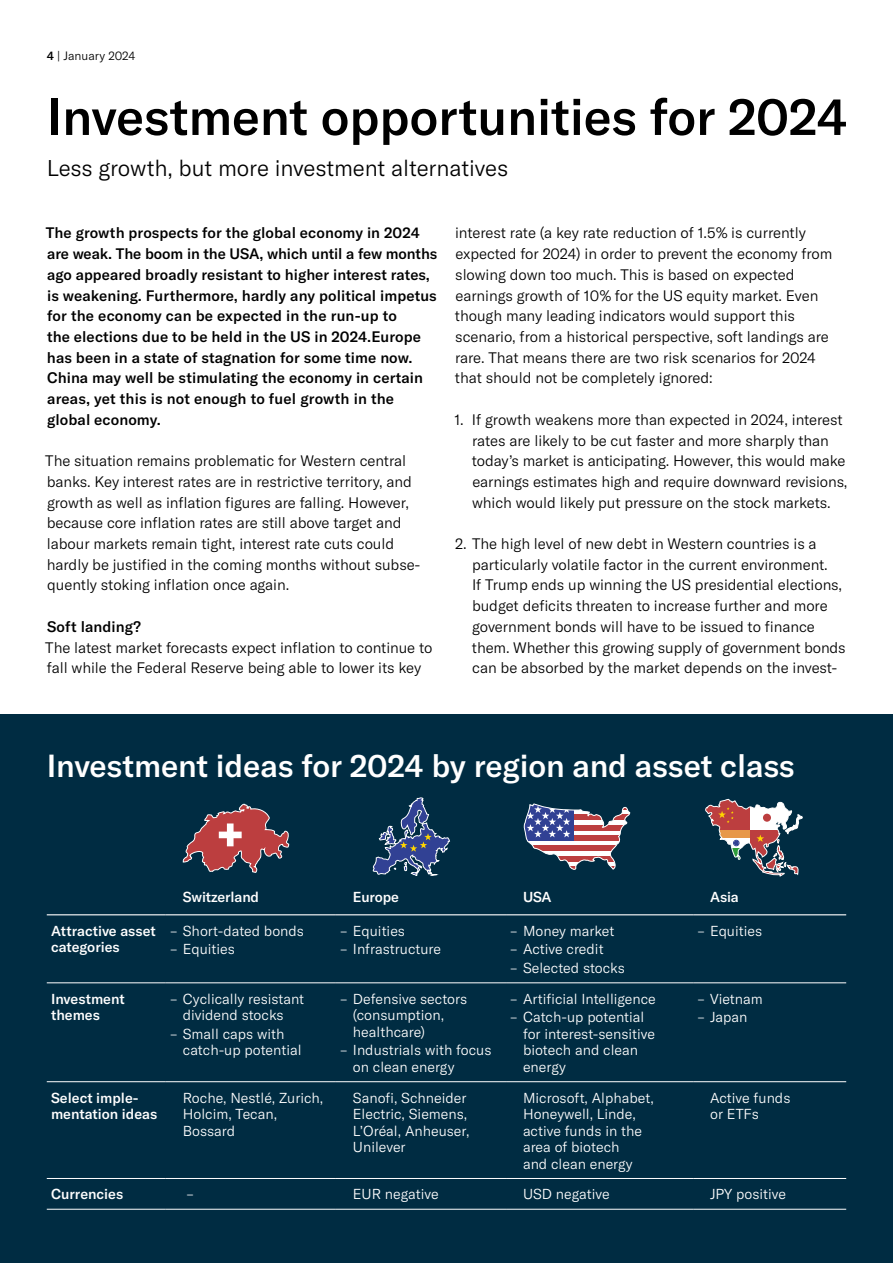
<style>
.page{position:relative;width:893px;height:1263px;background:#fff}
.page>*{position:absolute;margin:0;border:0;box-sizing:border-box;transform-origin:0 0}
.t1{font:500 51px "GT America";letter-spacing:-.005em;color:#000}
.t2{font:500 31.5px "GT America";letter-spacing:-.005em;color:#fff}
.t3{font:300 22.5px "GT America";letter-spacing:-.005em;color:#000}
.t4{font:300 15px/20.7px "GT America";letter-spacing:-.005em;color:#000}
.t5{font:500 15px/20.7px "GT America";letter-spacing:.005em;color:#000}
.t6{font:300 14.25px/16.5px "GT America";color:#fff}
.t7{font:500 14.25px/16.5px "GT America";color:#fff}
.t8{font:300 12px "GT America";color:#000}
.s1{font-weight:500}
</style>
<div class="page">
<div style="left:0;top:715px;width:893px;height:548px;background:#002c42"></div>
<hr style="left:47px;top:914px;width:119px;height:1px;background:#fff">
<hr style="left:166px;top:914px;width:170px;height:1px;background:#fff">
<hr style="left:336px;top:914px;width:170px;height:1px;background:#fff">
<hr style="left:506px;top:914px;width:187px;height:1px;background:#fff">
<hr style="left:693px;top:914px;width:153px;height:1px;background:#fff">
<hr style="left:47px;top:982px;width:119px;height:1px;background:#fff">
<hr style="left:166px;top:982px;width:170px;height:1px;background:#fff">
<hr style="left:336px;top:982px;width:170px;height:1px;background:#fff">
<hr style="left:506px;top:982px;width:187px;height:1px;background:#fff">
<hr style="left:693px;top:982px;width:153px;height:1px;background:#fff">
<hr style="left:47px;top:1081px;width:119px;height:1px;background:#fff">
<hr style="left:166px;top:1081px;width:170px;height:1px;background:#fff">
<hr style="left:336px;top:1081px;width:170px;height:1px;background:#fff">
<hr style="left:506px;top:1081px;width:187px;height:1px;background:#fff">
<hr style="left:693px;top:1081px;width:153px;height:1px;background:#fff">
<hr style="left:47px;top:1178px;width:119px;height:1px;background:#fff">
<hr style="left:166px;top:1178px;width:170px;height:1px;background:#fff">
<hr style="left:336px;top:1178px;width:170px;height:1px;background:#fff">
<hr style="left:506px;top:1178px;width:187px;height:1px;background:#fff">
<hr style="left:693px;top:1178px;width:153px;height:1px;background:#fff">
<hr style="left:47px;top:1209px;width:119px;height:1px;background:#fff">
<hr style="left:166px;top:1209px;width:170px;height:1px;background:#fff">
<hr style="left:336px;top:1209px;width:170px;height:1px;background:#fff">
<hr style="left:506px;top:1209px;width:187px;height:1px;background:#fff">
<hr style="left:693px;top:1209px;width:153px;height:1px;background:#fff">
<svg style="left:182px;top:803px;width:108px;height:70px"></svg>
<svg style="left:372px;top:797px;width:78px;height:79px"></svg>
<svg style="left:523px;top:803px;width:107px;height:67px"></svg>
<svg style="left:705px;top:798px;width:98px;height:79px"></svg>
<p class="t8" style="left:47px;top:48px;width:90px"><span class="s1">4</span> | January 2024</p>
<h1 class="t1" style="left:47px;top:86px;width:802px">Investment opportunities for 2024</h1>
<h3 class="t3" style="left:47px;top:155px;width:463px">Less growth, but more investment alternatives</h3>
<p class="t5" style="left:46px;top:223px;width:393px">The growth prospects for the global economy in 2024 are weak. The boom in the USA, which until a few months ago appeared broadly resistant to higher interest rates, is weakening. Furthermore, hardly any political impetus for the economy can be expected in the run-up to<br>the elections due to be held in the US in 2024.Europe has been in a state of stagnation for some time now.<br>China may well be stimulating the economy in certain areas, yet this is not enough to fuel growth in the global economy.</p>
<p class="t4" style="left:45px;top:451px;width:377px">The situation remains problematic for Western central banks. Key interest rates are in restrictive territory, and growth as well as inflation figures are falling. However, because core inflation rates are still above target and labour markets remain tight, interest rate cuts could hardly be justified in the coming months without subse&shy;quently stoking inflation once again.</p>
<p class="t5" style="left:47px;top:616px;width:95px">Soft landing?</p>
<p class="t4" style="left:45px;top:637px;width:389px">The latest market forecasts expect inflation to continue to fall while the Federal Reserve being able to lower its key</p>
<p class="t4" style="left:455px;top:223px;width:379px">interest rate (a key rate reduction of 1.5 % is currently expected for 2024) in order to prevent the economy from slowing down too much. This is based on expected earnings growth of 10 % for the US equity market. Even though many leading indicators would support this scenario, from a historical perspective, soft landings are rare. That means there are two risk scenarios for 2024 that should not be completely ignored:</p>
<p class="t4" style="left:472px;top:409px;width:377px;text-indent:-17px">1. If growth weakens more than expected in 2024, interest rates are likely to be cut faster and more sharply than today’s market is anticipating. However, this would make earnings estimates high and require downward revisions, which would likely put pressure on the stock markets.</p>
<p class="t4" style="left:472px;top:533px;width:375px;text-indent:-17px">2. The high level of new debt in Western countries is a particularly volatile factor in the current environment.<br>If Trump ends up winning the US presidential elections, budget deficits threaten to increase further and more government bonds will have to be issued to finance them. Whether this growing supply of government bonds can be absorbed by the market depends on the invest-</p>
<h2 class="t2" style="left:47px;top:746px;width:750px">Investment ideas for 2024 by region and asset class</h2>
<p class="t7" style="left:183px;top:889px;width:78px">Switzerland</p>
<p class="t7" style="left:353px;top:889px;width:48px">Europe</p>
<p class="t7" style="left:523px;top:889px;width:30px">USA</p>
<p class="t7" style="left:710px;top:889px;width:30px">Asia</p>
<p class="t7" style="left:51px;top:922px;width:106px">Attractive asset categories</p>
<p class="t6" style="left:170px;top:922px;width:135px">– Short-dated bonds</p>
<p class="t6" style="left:170px;top:941px;width:66px">– Equities</p>
<p class="t7" style="left:51px;top:990px;width:75px">Investment themes</p>
<p class="t6" style="left:170px;top:990px;width:136px;text-align:center">– Cyclically resistant dividend stocks</p>
<p class="t6" style="left:183px;top:1026px;width:120px;text-indent:-13px">– Small caps with catch-up potential</p>
<p class="t6" style="left:340px;top:922px;width:66px">– Equities</p>
<p class="t6" style="left:340px;top:941px;width:103px">– Infrastructure</p>
<p class="t6" style="left:353px;top:990px;width:116px;text-indent:-13px">– Defensive sectors (consumption, healthcare)</p>
<p class="t6" style="left:353px;top:1042px;width:140px;text-indent:-13px">– Industrials with focus on clean energy</p>
<p class="t6" style="left:510px;top:922px;width:106px">– Money market</p>
<p class="t6" style="left:510px;top:941px;width:95px">– Active credit</p>
<p class="t6" style="left:510px;top:960px;width:116px">– Selected stocks</p>
<p class="t6" style="left:510px;top:990px;width:147px">– Artificial Intelligence</p>
<p class="t6" style="left:523px;top:1009px;width:134px;text-indent:-13px">– Catch-up potential for interest-sensitive biotech and clean energy</p>
<p class="t6" style="left:697px;top:922px;width:66px">– Equities</p>
<p class="t6" style="left:697px;top:990px;width:67px">– Vietnam</p>
<p class="t6" style="left:697px;top:1009px;width:52px">– Japan</p>
<p class="t7" style="left:51px;top:1089px;width:108px">Select imple&shy;mentation ideas</p>
<p class="t6" style="left:183px;top:1089px;width:142px">Roche, Nestlé, Zurich,<br>Holcim, Tecan,<br>Bossard</p>
<p class="t6" style="left:353px;top:1089px;width:118px">Sanofi, Schneider<br>Electric, Siemens,<br>L’Oréal, Anheuser,<br>Unilever</p>
<p class="t6" style="left:523px;top:1089px;width:132px">Microsoft, Alphabet,<br>Honeywell, Linde, active funds in the area of biotech<br>and clean energy</p>
<p class="t6" style="left:710px;top:1089px;width:82px">Active funds or ETFs</p>
<p class="t7" style="left:51px;top:1186px;width:74px">Currencies</p>
<p class="t6" style="left:187px;top:1186px;width:9px">–</p>
<p class="t6" style="left:353px;top:1186px;width:87px">EUR negative</p>
<p class="t6" style="left:523px;top:1186px;width:88px">USD negative</p>
<p class="t6" style="left:710px;top:1186px;width:77px">JPY positive</p>
</div>
